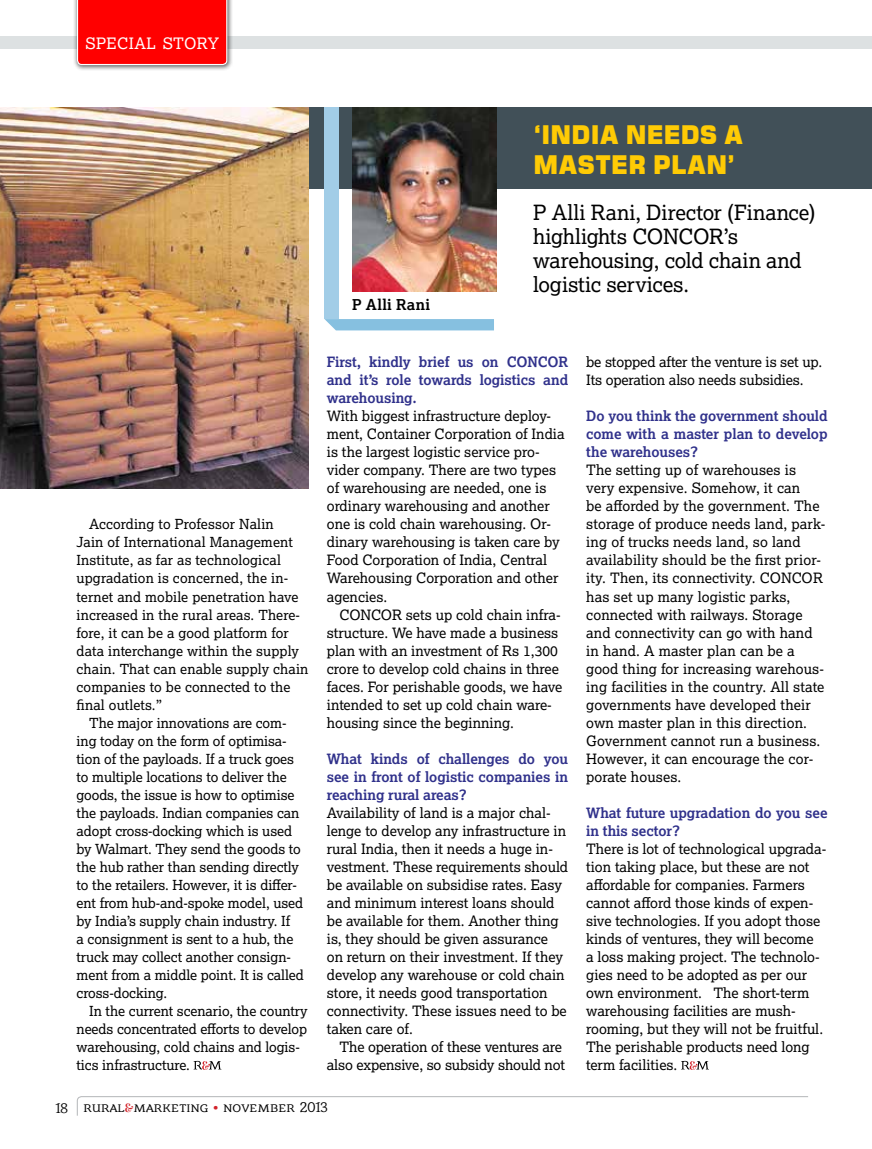
<style>
.page{position:relative;width:872px;height:1149px;background:#fff}
.page>*{position:absolute;margin:0;border:0;box-sizing:border-box;transform-origin:0 0}
.t1{font:25.5px/30px "Square 721 Blk Normal";letter-spacing:-.005em;color:#ffcb05;scale:.95 1}
.t2{font:21px/24px "Lexia";letter-spacing:-.01em;color:#000}
.t3{font:15.75px "Lexia";letter-spacing:.03em;color:#fff}
.t4{font:15px "Barkentina";color:#000}
.t5{font:700 15px "Lexia";letter-spacing:.025em;color:#000}
.t6{font:14.25px/18px "Lexia";color:#000}
.t7{font:700 14.25px/18px "Lexia";letter-spacing:-.005em;color:#30318b;text-align:justify}
.t8{font:13.8px "Lexia";letter-spacing:-.005em;color:#000}
.s1{font-family:"Vidaloka";font-size:12px;color:#d2232a}
.s2{color:#d2232a}
</style>
<div class="page">
<svg style="left:76px;top:1096px;width:732px;height:20px"></svg>
<div style="left:216px;top:36px;width:656px;height:13px;background:#dde1e2"></div>
<div style="left:0;top:36px;width:219px;height:13px;background:#dde1e2"></div>
<div style="left:73px;top:0;width:160px;height:71px;background:#000;opacity:.6"></div>
<div style="left:77px;top:0;width:150px;height:65px;background:#f00"></div>
<div style="left:293px;top:107px;width:579px;height:81px;background:#415058"></div>
<hr style="left:871px;top:107px;width:1px;height:82px;background:#415058">
<svg style="left:681px;top:1060px;width:28px;height:9px"></svg>
<img style="left:352px;top:107px;width:145px;height:184px">
<svg style="left:194px;top:1060px;width:27px;height:9px"></svg>
<img style="left:0;top:107px;width:308px;height:381px">
<div style="left:324px;top:319px;width:170px;height:11px;background:#86c0e0"></div>
<div style="left:324px;top:107px;width:15px;height:212px;background:#a2cde7"></div>
<p class="t3" style="left:85px;top:33px;width:135px">SPECIAL STORY</p>
<p class="t8" style="left:89px;top:515px;width:186px">According to Professor Nalin</p>
<p class="t8" style="left:77px;top:533px;width:218px">Jain of International Management</p>
<p class="t8" style="left:77px;top:551px;width:206px">Institute, as far as technological</p>
<p class="t8" style="left:77px;top:569px;width:213px">upgradation is concerned, the in-</p>
<p class="t8" style="left:77px;top:587px;width:223px">ternet and mobile penetration have</p>
<p class="t8" style="left:77px;top:605px;width:225px">increased in the rural areas. There-</p>
<p class="t8" style="left:77px;top:623px;width:214px">fore, it can be a good platform for</p>
<p class="t8" style="left:77px;top:641px;width:224px">data interchange within the supply</p>
<p class="t8" style="left:77px;top:659px;width:233px">chain. That can enable supply chain</p>
<p class="t8" style="left:77px;top:677px;width:215px">companies to be connected to the</p>
<p class="t8" style="left:77px;top:695px;width:87px">final outlets.”</p>
<p class="t8" style="left:89px;top:713px;width:199px">The major innovations are com-</p>
<p class="t8" style="left:77px;top:731px;width:212px">ing today on the form of optimisa-</p>
<p class="t8" style="left:77px;top:749px;width:219px">tion of the payloads. If a truck goes</p>
<p class="t8" style="left:77px;top:767px;width:212px">to multiple locations to deliver the</p>
<p class="t8" style="left:77px;top:785px;width:219px">goods, the issue is how to optimise</p>
<p class="t8" style="left:77px;top:803px;width:224px">the payloads. Indian companies can</p>
<p class="t8" style="left:77px;top:821px;width:217px">adopt cross-docking which is used</p>
<p class="t8" style="left:77px;top:839px;width:226px">by Walmart. They send the goods to</p>
<p class="t8" style="left:77px;top:857px;width:224px">the hub rather than sending directly</p>
<p class="t8" style="left:77px;top:875px;width:222px">to the retailers. However, it is differ-</p>
<p class="t8" style="left:77px;top:893px;width:228px">ent from hub-and-spoke model, used</p>
<p class="t8" style="left:77px;top:911px;width:215px">by India’s supply chain industry. If</p>
<p class="t8" style="left:77px;top:929px;width:218px">a consignment is sent to a hub, the</p>
<p class="t8" style="left:77px;top:947px;width:216px">truck may collect another consign-</p>
<p class="t8" style="left:77px;top:965px;width:229px">ment from a middle point. It is called</p>
<p class="t8" style="left:77px;top:983px;width:92px">cross-docking.</p>
<p class="t8" style="left:89px;top:1001px;width:220px">In the current scenario, the country</p>
<p class="t8" style="left:77px;top:1019px;width:232px">needs concentrated efforts to develop</p>
<p class="t8" style="left:77px;top:1037px;width:225px">warehousing, cold chains and logis-</p>
<p class="t8" style="left:77px;top:1055px;width:115px">tics infrastructure.</p>
<p class="t5" style="left:352px;top:294px;width:79px">P Alli Rani</p>
<h1 class="t1" style="left:533px;top:119px;width:221px">‘INDIA NEEDS A<br>MASTER PLAN’</h1>
<h2 class="t2" style="left:533px;top:200px;width:284px">P Alli Rani, Director (Finance) highlights CONCOR’s warehousing, cold chain and logistic services.</h2>
<p class="t7" style="left:327px;top:352px;width:243px">First, kindly brief us on CONCOR and it’s role towards logistics and warehousing.</p>
<p class="t6" style="left:327px;top:406px;width:239px">With biggest infrastructure deploy&shy;ment, Container Corporation of India is the largest logistic service pro&shy;vider company. There are two types of warehousing are needed, one is ordinary warehousing and another one is cold chain warehousing. Or&shy;dinary warehousing is taken care by Food Corporation of India, Central Warehousing Corporation and other agencies.</p>
<p class="t6" style="left:327px;top:604px;width:237px;text-indent:13px">CONCOR sets up cold chain infra&shy;structure. We have made a business plan with an investment of Rs 1,300 crore to develop cold chains in three faces. For perishable goods, we have intended to set up cold chain ware&shy;housing since the beginning.</p>
<p class="t7" style="left:327px;top:748px;width:243px">What kinds of challenges do you see in front of logistic companies in reaching rural areas?</p>
<p class="t6" style="left:327px;top:802px;width:243px">Availability of land is a major chal&shy;lenge to develop any infrastructure in rural India, then it needs a huge in&shy;vestment. These requirements should be available on subsidise rates. Easy and minimum interest loans should be available for them. Another thing is, they should be given assurance<br>on return on their investment. If they develop any warehouse or cold chain store, it needs good transportation connectivity. These issues need to be taken care of.</p>
<p class="t6" style="left:327px;top:1036px;width:240px;text-align:right">The operation of these ventures are also expensive, so subsidy should not</p>
<p class="t6" style="left:586px;top:352px;width:237px">be stopped after the venture is set up.<br>Its operation also needs subsidies.</p>
<p class="t7" style="left:586px;top:406px;width:243px">Do you think the government should come with a master plan to develop the warehouses?</p>
<p class="t6" style="left:586px;top:460px;width:241px">The setting up of warehouses is very expensive. Somehow, it can<br>be afforded by the government. The storage of produce needs land, park&shy;ing of trucks needs land, so land availability should be the first prior&shy;ity. Then, its connectivity. CONCOR has set up many logistic parks, connected with railways. Storage and connectivity can go with hand in hand. A master plan can be a good thing for increasing warehous&shy;ing facilities in the country. All state governments have developed their own master plan in this direction.<br>Government cannot run a business.<br>However, it can encourage the cor&shy;porate houses.</p>
<p class="t7" style="left:586px;top:802px;width:243px">What future upgradation do you see in this sector?</p>
<p class="t6" style="left:586px;top:838px;width:242px">There is lot of technological upgrada&shy;tion taking place, but these are not affordable for companies. Farmers cannot afford those kinds of expen&shy;sive technologies. If you adopt those kinds of ventures, they will become<br>a loss making project. The technolo&shy;gies need to be adopted as per our own environment. The short-term warehousing facilities are mush&shy;rooming, but they will not be fruitful.<br>The perishable products need long term facilities.</p>
<p class="t4" style="left:56px;top:1097px;width:273px">18 rural<span class="s1">&amp;</span>marketing <span class="s2">•</span> november 2013</p>
</div>
